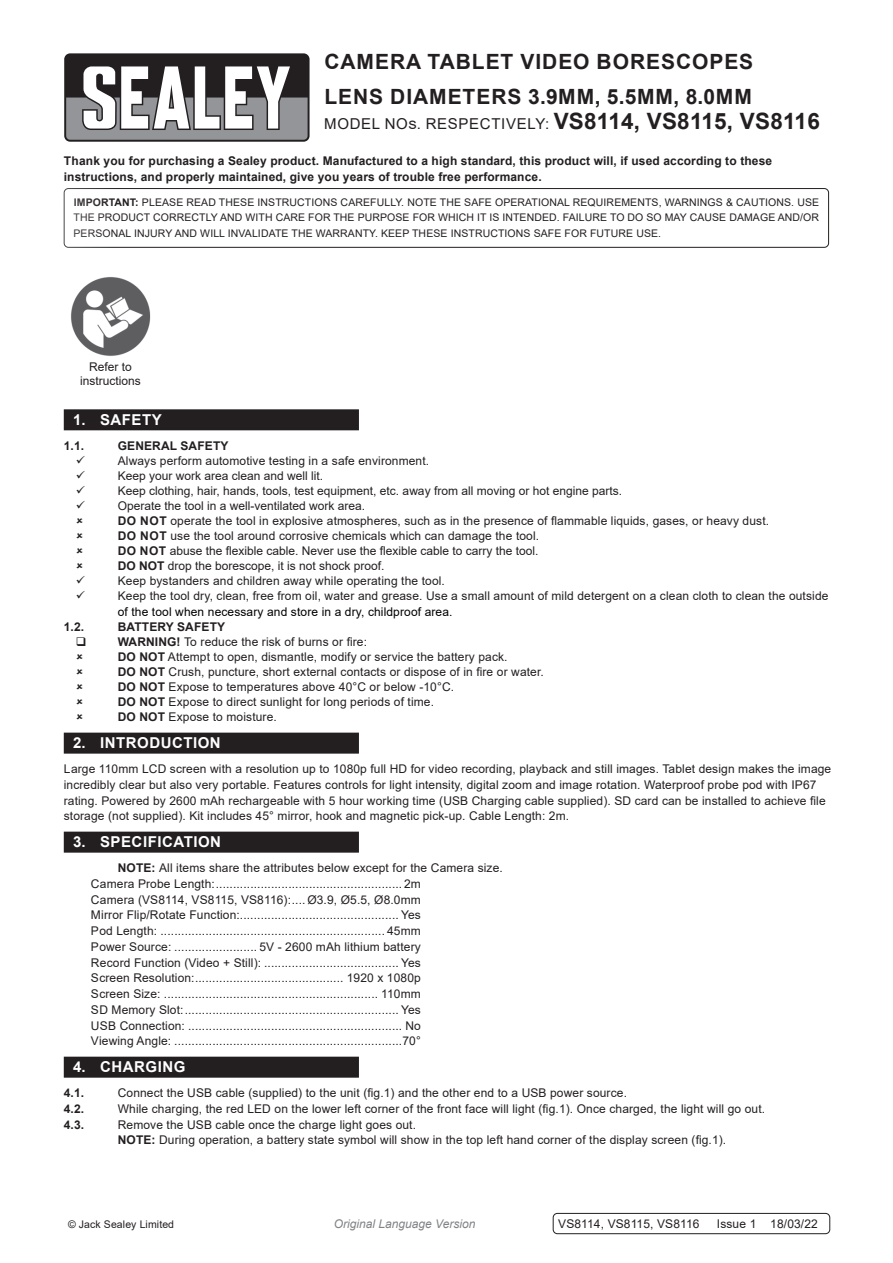
<style>
.page{position:relative;width:893px;height:1263px;background:#fff}
.page>*{position:absolute;margin:0;border:0;box-sizing:border-box;transform-origin:0 0}
.Product_Description{font:700 21px "Arial";letter-spacing:.045em;color:#231f20}
.t1{font:700 15px "Arial";letter-spacing:.035em;color:#fff}
.Instructions_Model_N{font:15px "Arial";letter-spacing:.045em;color:#231f20}
.Body{font:12px/15.8px "Arial";letter-spacing:.01em;color:#231f20}
.Specifications__Tabb{font:12px "Arial";letter-spacing:.01em;color:#231f20}
.Body-2{font:700 12px/15.8px "Arial";letter-spacing:.01em;color:#231f20}
.Body__Footer{font:12px "Arial";letter-spacing:.01em;color:#231f20}
.t2{font:italic 12px "Arial";color:#808285}
.Body__Justified__7pt{font:10.5px/15.8px "Arial";letter-spacing:.01em;color:#231f20;text-align:justify}
.s1{font-weight:700;font-size:22.5px}
.s2{font-weight:700}
.s3{color:#000}
</style>
<div class="page">
<div style="left:64px;top:53px;width:246px;height:89px;background:#231f20;border-radius:6px"></div>
<svg style="left:66px;top:66px;width:242px;height:74px"></svg>
<div style="left:64px;top:188px;width:765px;height:60px;border:1px solid #231f20;border-radius:4px"></div>
<div style="left:64px;top:409px;width:295px;height:21px;background:#231f20"></div>
<div style="left:64px;top:733px;width:295px;height:21px;background:#231f20"></div>
<div style="left:64px;top:832px;width:295px;height:21px;background:#231f20"></div>
<div style="left:64px;top:1057px;width:295px;height:21px;background:#231f20"></div>
<img style="left:71px;top:277px;width:80px;height:79px">
<div style="left:553px;top:1213px;width:277px;height:21px;border:1px solid #231f20;border-radius:4px"></div>
<p class="Product_Description" style="left:324px;top:47px;width:430px">CAMERA TABLET VIDEO BORESCOPES</p>
<p class="Product_Description" style="left:324px;top:81px;width:429px">LENS DIAMETERS 3.9MM, 5.5MM, 8.0MM</p>
<p class="Instructions_Model_N" style="left:324px;top:113px;width:497px">MODEL NOs. RESPECTIVELY: <span class="s1">VS8114, VS8115, VS8116</span></p>
<p class="Body-2" style="left:64px;top:153px;width:710px">Thank you for purchasing a Sealey product. Manufactured to a high standard, this product will, if used according to these instructions, and properly maintained, give you years of trouble free performance.</p>
<p class="Body__Justified__7pt" style="left:74px;top:194px;width:747px"><span class="s2">IMPORTANT:</span> PLEASE READ THESE INSTRUCTIONS CAREFULLY. NOTE THE SAFE OPERATIONAL REQUIREMENTS, WARNINGS &amp; CAUTIONS. USE THE PRODUCT CORRECTLY AND WITH CARE FOR THE PURPOSE FOR WHICH IT IS INTENDED. FAILURE TO DO SO MAY CAUSE DAMAGE AND/OR PERSONAL INJURY AND WILL INVALIDATE THE WARRANTY. KEEP THESE INSTRUCTIONS SAFE FOR FUTURE USE.</p>
<p class="Body" style="left:80px;top:359px;width:62px;line-height:14.4px;text-align:center">Refer to instructions</p>
<p class="t1" style="left:73px;top:409px;width:90px">1. SAFETY</p>
<p class="Body-2" style="left:64px;top:438px;width:22px">1.1.</p>
<p class="Body-2" style="left:118px;top:438px;width:112px">GENERAL SAFETY</p>
<p class="Body" style="left:118px;top:453px;width:313px">Always perform automotive testing in a safe environment.</p>
<p class="Body" style="left:118px;top:468px;width:207px">Keep your work area clean and well lit.</p>
<p class="Body" style="left:118px;top:483px;width:506px">Keep clothing, hair, hands, tools, test equipment, etc. away from all moving or hot engine parts.</p>
<p class="Body" style="left:118px;top:498px;width:249px">Operate the tool in a well-ventilated work area.</p>
<p class="Body" style="left:118px;top:513px;width:653px"><span class="s2">DO NOT</span> operate the tool in explosive atmospheres, such as in the presence of flammable liquids, gases, or heavy dust.</p>
<p class="Body" style="left:118px;top:528px;width:423px"><span class="s2">DO NOT</span> use the tool around corrosive chemicals which can damage the tool.</p>
<p class="Body" style="left:118px;top:543px;width:422px"><span class="s2">DO NOT</span> abuse the flexible cable. Never use the flexible cable to carry the tool.</p>
<p class="Body" style="left:118px;top:558px;width:268px"><span class="s2">DO NOT</span> drop the borescope, it is not shock proof.</p>
<p class="Body" style="left:118px;top:573px;width:329px">Keep bystanders and children away while operating the tool.</p>
<p class="Body" style="left:118px;top:588px;width:712px">Keep the tool dry, clean, free from oil, water and grease. Use a small amount of mild detergent on a clean cloth to clean the outside <span class="s3">of the tool when necessary and store in a dry, childproof area.</span></p>
<p class="Body-2" style="left:64px;top:619px;width:22px">1.2.</p>
<p class="Body-2" style="left:118px;top:619px;width:109px">BATTERY SAFETY</p>
<p class="Body" style="left:118px;top:633px;width:251px"><span class="s2">WARNING!</span> To reduce the risk of burns or fire:</p>
<p class="Body" style="left:118px;top:648px;width:391px"><span class="s2">DO NOT</span> Attempt to open, dismantle, modify or service the battery pack.</p>
<p class="Body" style="left:118px;top:663px;width:428px"><span class="s2">DO NOT</span> Crush, puncture, short external contacts or dispose of in fire or water.</p>
<p class="Body" style="left:118px;top:678px;width:338px"><span class="s2">DO NOT</span> Expose to temperatures above 40°C or below -10°C.</p>
<p class="Body" style="left:118px;top:693px;width:318px"><span class="s2">DO NOT</span> Expose to direct sunlight for long periods of time.</p>
<p class="Body" style="left:118px;top:709px;width:161px"><span class="s2">DO NOT</span> Expose to moisture.</p>
<p class="t1" style="left:73px;top:732px;width:149px">2. INTRODUCTION</p>
<p class="Body" style="left:64px;top:761px;width:769px">Large 110mm LCD screen with a resolution up to 1080p full HD for video recording, playback and still images. Tablet design makes the image incredibly clear but also very portable. Features controls for light intensity, digital zoom and image rotation. Waterproof probe pod with IP67 rating. Powered by 2600 mAh rechargeable with 5 hour working time (USB Charging cable supplied). SD card can be installed to achieve file storage (not supplied). Kit includes 45° mirror, hook and magnetic pick-up. Cable Length: 2m.</p>
<p class="t1" style="left:73px;top:831px;width:150px">3. SPECIFICATION</p>
<p class="Body" style="left:118px;top:860px;width:387px"><span class="s2">NOTE:</span> All items share the attributes below except for the Camera size.</p>
<p class="Specifications__Tabb" style="left:91px;top:875px;width:331px">Camera Probe Length:...................................................... 2m</p>
<p class="Specifications__Tabb" style="left:91px;top:891px;width:331px">Camera (VS8114, VS8115, VS8116):.... Ø3.9, Ø5.5, Ø8.0mm</p>
<p class="Specifications__Tabb" style="left:91px;top:907px;width:331px">Mirror Flip/Rotate Function:.............................................. Yes</p>
<p class="Specifications__Tabb" style="left:91px;top:923px;width:331px">Pod Length: ................................................................. 45mm</p>
<p class="Specifications__Tabb" style="left:91px;top:938px;width:331px">Power Source: ........................ 5V - 2600 mAh lithium battery</p>
<p class="Specifications__Tabb" style="left:91px;top:954px;width:331px">Record Function (Video + Still): ....................................... Yes</p>
<p class="Specifications__Tabb" style="left:91px;top:970px;width:331px">Screen Resolution:........................................... 1920 x 1080p</p>
<p class="Specifications__Tabb" style="left:91px;top:986px;width:331px">Screen Size: .............................................................. 110mm</p>
<p class="Specifications__Tabb" style="left:91px;top:1001px;width:331px">SD Memory Slot:.............................................................. Yes</p>
<p class="Specifications__Tabb" style="left:91px;top:1017px;width:331px">USB Connection: .............................................................. No</p>
<p class="Specifications__Tabb" style="left:91px;top:1033px;width:331px">Viewing Angle: ..................................................................70°</p>
<p class="t1" style="left:73px;top:1056px;width:114px">4. CHARGING</p>
<p class="Body-2" style="left:64px;top:1085px;width:22px">4.1.</p>
<p class="Body" style="left:118px;top:1085px;width:511px">Connect the USB cable (supplied) to the unit (fig.1) and the other end to a USB power source.</p>
<p class="Body-2" style="left:64px;top:1101px;width:22px">4.2.</p>
<p class="Body" style="left:118px;top:1101px;width:649px">While charging, the red LED on the lower left corner of the front face will light (fig.1). Once charged, the light will go out.</p>
<p class="Body-2" style="left:64px;top:1117px;width:22px">4.3.</p>
<p class="Body" style="left:118px;top:1116px;width:300px">Remove the USB cable once the charge light goes out.</p>
<p class="Body" style="left:118px;top:1132px;width:610px"><span class="s2">NOTE:</span> During operation, a battery state symbol will show in the top left hand corner of the display screen (fig.1).</p>
<p class="Body__Justified__7pt" style="left:68px;top:1216px;width:108px">© Jack Sealey Limited</p>
<p class="t2" style="left:334px;top:1216px;width:143px">Original Language Version</p>
<p class="Body__Footer" style="left:558px;top:1216px;width:143px">VS8114, VS8115, VS8116</p>
<p class="Body__Footer" style="left:717px;top:1216px;width:102px">Issue 1 18/03/22</p>
</div>
